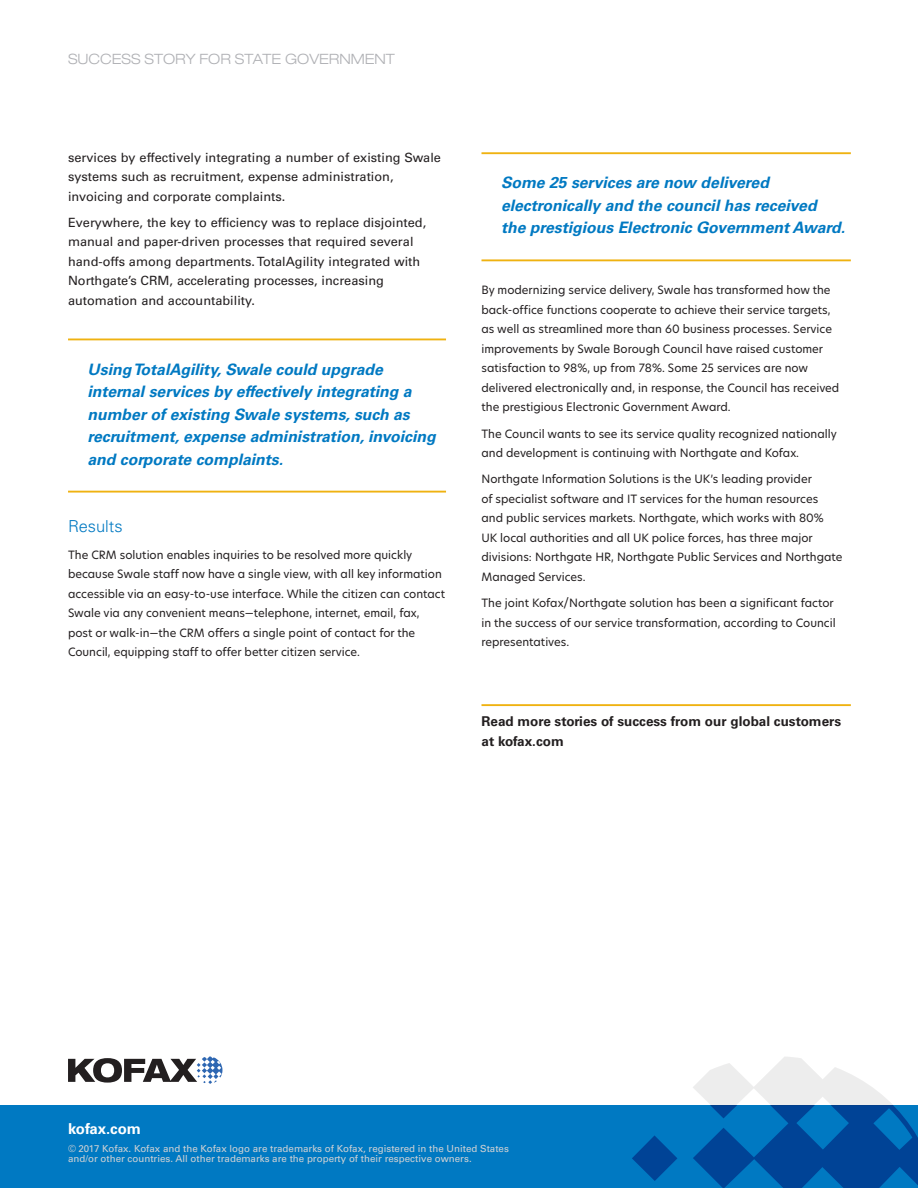
<style>
.page{position:relative;width:918px;height:1188px;background:#fff}
.page>*{position:absolute;margin:0;border:0;box-sizing:border-box;transform-origin:0 0}
.body_copy{font:300 16.5px "Univers LT Std";color:#0079c2}
.quote{font:italic 700 15.75px/22.5px "Univers LT Std";color:#0079c2}
.t1{font:700 15px "Univers LT Std";color:#fff}
.document_label{font:300 expanded 14.25px "Helvetica Neue LT Std";color:#b0b1b5}
.body_copy_callout{font:700 13.5px/19.5px "Univers LT Std";color:#231f20}
.body_copy-2{font:12.75px/19.5px "Univers LT Std";color:#231f20}
.Body_Copy{font:11.25px/19.5px "TP Hero";color:#231f20}
.copyright{font:9.75px/10.5px "Univers LT Std";color:#d1d2d4}
</style>
<div class="page">
<hr style="left:68px;top:339px;width:378px;height:1px;background:#efb211">
<hr style="left:68px;top:491px;width:378px;height:2px;background:#efb211">
<hr style="left:482px;top:704px;width:369px;height:2px;background:#efb211">
<hr style="left:482px;top:152px;width:369px;height:2px;background:#efb211">
<hr style="left:482px;top:259px;width:369px;height:2px;background:#efb211">
<div style="left:0;top:1105px;width:918px;height:83px;background:#0079c2"></div>
<svg style="left:632px;top:1135px;width:45px;height:46px"></svg>
<svg style="left:68px;top:1056px;width:154px;height:28px"></svg>
<svg style="left:693px;top:1057px;width:225px;height:131px"></svg>
<p class="document_label" style="left:68px;top:51px;width:328px">SUCCESS STORY FOR STATE GOVERNMENT</p>
<p class="body_copy-2" style="left:68px;top:147px;width:374px">services by effectively integrating a number of existing Swale systems such as recruitment, expense administration, invoicing and corporate complaints.</p>
<p class="body_copy-2" style="left:68px;top:213px;width:360px">Everywhere, the key to efficiency was to replace disjointed, manual and paper-driven processes that required several hand-offs among departments. TotalAgility integrated with Northgate’s CRM, accelerating processes, increasing automation and accountability.</p>
<p class="quote" style="left:88px;top:358px;width:350px">Using TotalAgility, Swale could upgrade internal services by effectively integrating a number of existing Swale systems, such as recruitment, expense administration, invoicing and corporate complaints.</p>
<p class="body_copy" style="left:68px;top:517px;width:56px">Results</p>
<p class="Body_Copy" style="left:68px;top:544px;width:379px">The CRM solution enables inquiries to be resolved more quickly because Swale staff now have a single view, with all key information accessible via an easy-to-use interface. While the citizen can contact Swale via any convenient means—telephone, internet, email, fax, post or walk-in—the CRM offers a single point of contact for the Council, equipping staff to offer better citizen service.</p>
<p class="quote" style="left:501px;top:172px;width:346px">Some 25 services are now delivered electronically and the council has received<br>the prestigious Electronic Government Award.</p>
<p class="Body_Copy" style="left:482px;top:280px;width:359px">By modernizing service delivery, Swale has transformed how the back-office functions cooperate to achieve their service targets, as well as streamlined more than 60 business processes. Service improvements by Swale Borough Council have raised customer satisfaction to 98%, up from 78%. Some 25 services are now delivered electronically and, in response, the Council has received the prestigious Electronic Government Award.</p>
<p class="Body_Copy" style="left:482px;top:423px;width:357px">The Council wants to see its service quality recognized nationally and development is continuing with Northgate and Kofax.</p>
<p class="Body_Copy" style="left:482px;top:469px;width:363px">Northgate Information Solutions is the UK’s leading provider<br>of specialist software and IT services for the human resources and public services markets. Northgate, which works with 80%<br>UK local authorities and all UK police forces, has three major divisions: Northgate HR, Northgate Public Services and Northgate Managed Services.</p>
<p class="Body_Copy" style="left:482px;top:593px;width:356px">The joint Kofax/Northgate solution has been a significant factor in the success of our service transformation, according to Council representatives.</p>
<p class="body_copy_callout" style="left:482px;top:712px;width:361px">Read more stories of success from our global customers at kofax.com</p>
<p class="t1" style="left:68px;top:1120px;width:75px">kofax.com</p>
<p class="copyright" style="left:68px;top:1143px;width:442px">© 2017 Kofax. Kofax and the Kofax logo are trademarks of Kofax, registered in the United States and/or other countries. All other trademarks are the property of their respective owners.</p>
</div>
